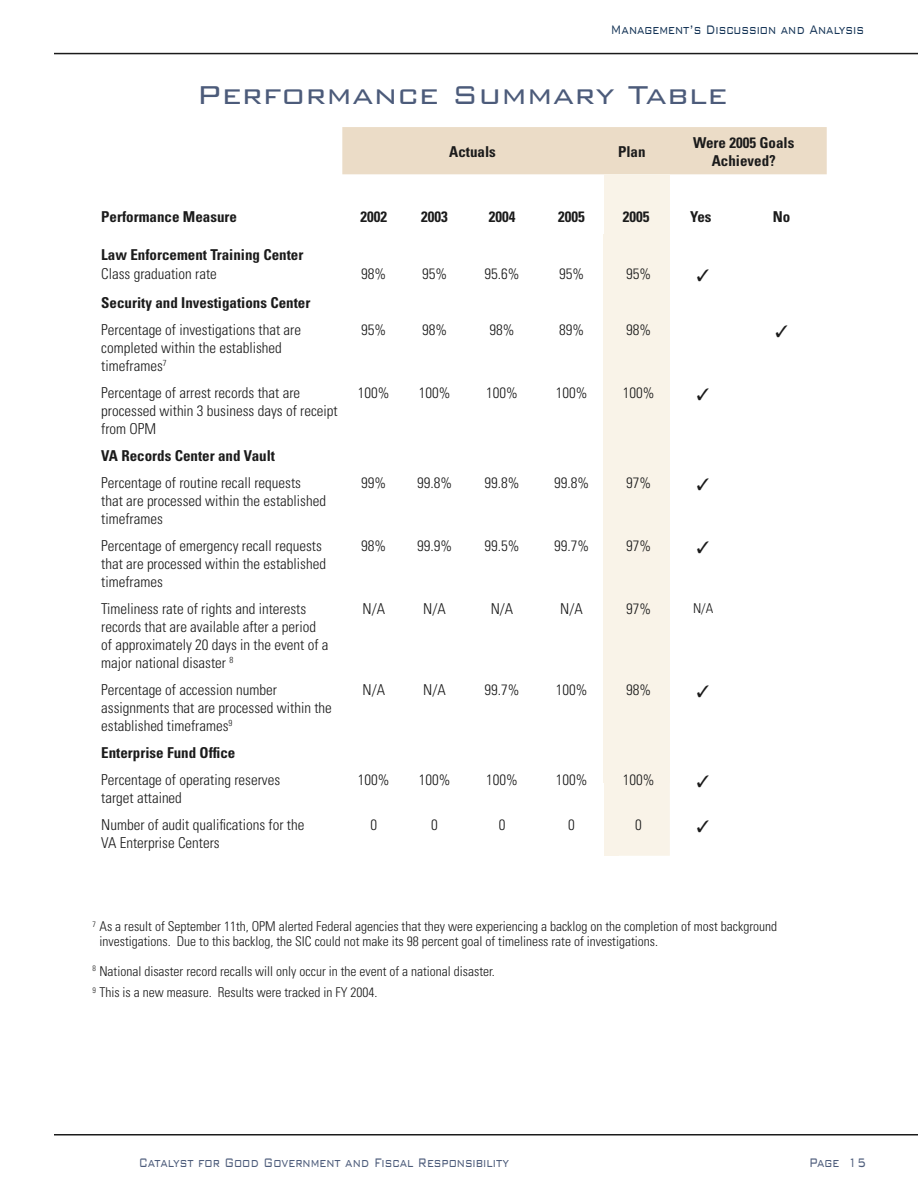
<style>
.page{position:relative;width:918px;height:1188px;background:#fff}
.page>*{position:absolute;margin:0;border:0;box-sizing:border-box;transform-origin:0 0}
.t1{font:300 34.5px "Bank Gothic BT";color:#4c5b7a}
.t2{font:300 16.5px "Bank Gothic BT";color:#4c5b7a;scale:.72 1}
.t3{font:300 16.5px "Bank Gothic BT";color:#153456;scale:.72 1}
.t4{font:300 condensed 15px/18px "Univers";color:#1b1b1b}
.t5{font:700 condensed 15px/18px "Univers";color:#1b1b1b;text-align:center}
.t6{font:300 condensed 13.5px/15px "Univers";color:#1b1b1b}
</style>
<div class="page">
<hr style="left:54px;top:53px;width:864px;height:1px;background:#1b1b1b">
<hr style="left:54px;top:1134px;width:864px;height:2px;background:#1b1b1b">
<svg style="left:342px;top:127px;width:485px;height:729px"></svg>
<p class="t3" style="left:611px;top:21px;width:353px">Management’s Discussion and Analysis</p>
<h1 class="t1" style="left:196px;top:77px;width:533px">Performance Summary Table</h1>
<p class="t5" style="left:449px;top:142px;width:48px">Actuals</p>
<p class="t5" style="left:618px;top:142px;width:29px">Plan</p>
<p class="t5" style="left:693px;top:133px;width:103px">Were 2005 Goals<br>Achieved?</p>
<p class="t5" style="left:101px;top:208px;width:137px">Performance Measure</p>
<p class="t5" style="left:361px;top:208px;width:28px">2002</p>
<p class="t5" style="left:421px;top:208px;width:28px">2003</p>
<p class="t5" style="left:489px;top:208px;width:28px">2004</p>
<p class="t5" style="left:558px;top:208px;width:28px">2005</p>
<p class="t5" style="left:623px;top:208px;width:28px">2005</p>
<p class="t5" style="left:690px;top:208px;width:23px">Yes</p>
<p class="t5" style="left:773px;top:208px;width:19px">No</p>
<p class="t5" style="left:101px;top:245px;width:204px">Law Enforcement Training Center</p>
<p class="t4" style="left:101px;top:265px;width:117px">Class graduation rate</p>
<p class="t4" style="left:361px;top:265px;width:26px">98%</p>
<p class="t4" style="left:422px;top:265px;width:26px">95%</p>
<p class="t4" style="left:485px;top:265px;width:36px">95.6%</p>
<p class="t4" style="left:559px;top:265px;width:26px">95%</p>
<p class="t4" style="left:626px;top:265px;width:26px">95%</p>
<p class="t5" style="left:101px;top:294px;width:211px">Security and Investigations Center</p>
<p class="t4" style="left:101px;top:321px;width:201px">Percentage of investigations that are completed within the established timeframes<sup>7</sup></p>
<p class="t4" style="left:361px;top:321px;width:26px">95%</p>
<p class="t4" style="left:422px;top:321px;width:26px">98%</p>
<p class="t4" style="left:490px;top:321px;width:26px">98%</p>
<p class="t4" style="left:559px;top:321px;width:26px">89%</p>
<p class="t4" style="left:626px;top:321px;width:26px">98%</p>
<p class="t4" style="left:101px;top:384px;width:238px">Percentage of arrest records that are processed within 3 business days of receipt from OPM</p>
<p class="t4" style="left:358px;top:384px;width:33px">100%</p>
<p class="t4" style="left:419px;top:384px;width:33px">100%</p>
<p class="t4" style="left:486px;top:384px;width:33px">100%</p>
<p class="t4" style="left:556px;top:384px;width:33px">100%</p>
<p class="t4" style="left:623px;top:384px;width:33px">100%</p>
<p class="t5" style="left:101px;top:447px;width:175px">VA Records Center and Vault</p>
<p class="t4" style="left:101px;top:474px;width:226px">Percentage of routine recall requests that are processed within the established timeframes</p>
<p class="t4" style="left:361px;top:474px;width:26px">99%</p>
<p class="t4" style="left:417px;top:474px;width:36px">99.8%</p>
<p class="t4" style="left:485px;top:474px;width:36px">99.8%</p>
<p class="t4" style="left:554px;top:474px;width:36px">99.8%</p>
<p class="t4" style="left:626px;top:474px;width:26px">97%</p>
<p class="t4" style="left:101px;top:537px;width:226px">Percentage of emergency recall requests that are processed within the established timeframes</p>
<p class="t4" style="left:361px;top:537px;width:26px">98%</p>
<p class="t4" style="left:417px;top:537px;width:36px">99.9%</p>
<p class="t4" style="left:485px;top:537px;width:36px">99.5%</p>
<p class="t4" style="left:554px;top:537px;width:36px">99.7%</p>
<p class="t4" style="left:626px;top:537px;width:26px">97%</p>
<p class="t4" style="left:101px;top:600px;width:229px">Timeliness rate of rights and interests records that are available after a period of approximately 20 days in the event of a major national disaster <sup>8</sup></p>
<p class="t4" style="left:363px;top:600px;width:24px">N/A</p>
<p class="t4" style="left:423px;top:600px;width:24px">N/A</p>
<p class="t4" style="left:491px;top:600px;width:24px">N/A</p>
<p class="t4" style="left:560px;top:600px;width:24px">N/A</p>
<p class="t4" style="left:626px;top:600px;width:26px">97%</p>
<p class="t6" style="left:693px;top:601px;width:22px">N/A</p>
<p class="t4" style="left:101px;top:681px;width:232px">Percentage of accession number assignments that are processed within the established timeframes<sup>9</sup></p>
<p class="t4" style="left:363px;top:681px;width:24px">N/A</p>
<p class="t4" style="left:423px;top:681px;width:24px">N/A</p>
<p class="t4" style="left:485px;top:681px;width:36px">99.7%</p>
<p class="t4" style="left:556px;top:681px;width:33px">100%</p>
<p class="t4" style="left:626px;top:681px;width:26px">98%</p>
<p class="t5" style="left:101px;top:744px;width:136px">Enterprise Fund Office</p>
<p class="t4" style="left:101px;top:771px;width:181px">Percentage of operating reserves target attained</p>
<p class="t4" style="left:358px;top:771px;width:33px">100%</p>
<p class="t4" style="left:419px;top:771px;width:33px">100%</p>
<p class="t4" style="left:486px;top:771px;width:33px">100%</p>
<p class="t4" style="left:556px;top:771px;width:33px">100%</p>
<p class="t4" style="left:623px;top:771px;width:33px">100%</p>
<p class="t4" style="left:101px;top:816px;width:205px">Number of audit qualifications for the<br>VA Enterprise Centers</p>
<p class="t4" style="left:370px;top:816px;width:8px">0</p>
<p class="t4" style="left:431px;top:816px;width:8px">0</p>
<p class="t4" style="left:499px;top:816px;width:8px">0</p>
<p class="t4" style="left:568px;top:816px;width:8px">0</p>
<p class="t4" style="left:635px;top:816px;width:8px">0</p>
<p class="t6" style="left:100px;top:919px;width:679px;text-indent:-7px"><sup>7</sup> As a result of September 11th, OPM alerted Federal agencies that they were experiencing a backlog on the completion of most background investigations. Due to this backlog, the SIC could not make its 98 percent goal of timeliness rate of investigations.</p>
<p class="t6" style="left:93px;top:960px;width:404px;line-height:21.8px"><sup>8</sup> National disaster record recalls will only occur in the event of a national disaster.<br><sup>9</sup> This is a new measure. Results were tracked in FY 2004.</p>
<p class="t2" style="left:139px;top:1153px;width:516px">Catalyst for Good Government and Fiscal Responsibility</p>
<p class="t2" style="left:809px;top:1153px;width:80px">Page 15</p>
</div>
